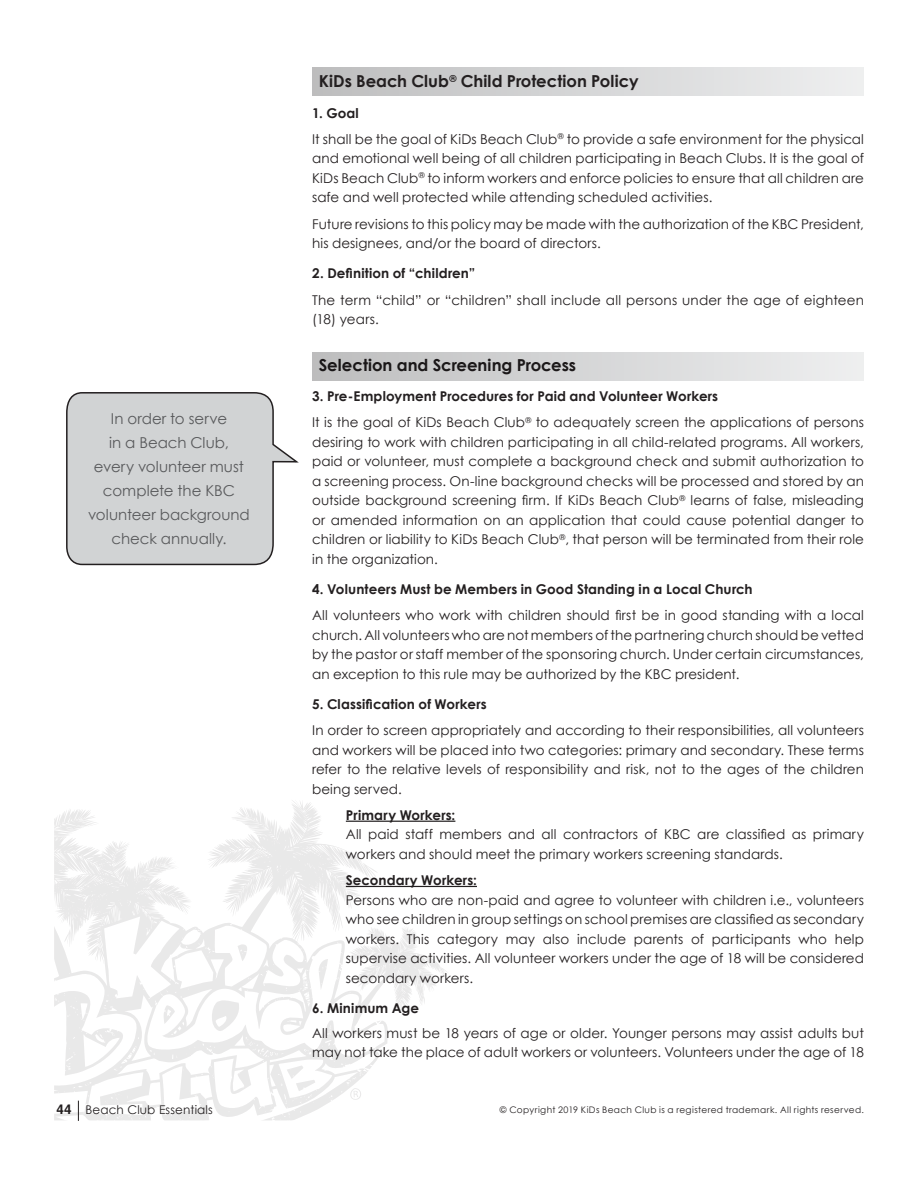
<style>
.page{position:relative;width:918px;height:1188px;background:#fff}
.page>*{position:absolute;margin:0;border:0;box-sizing:border-box;transform-origin:0 0}
.t1{font:700 16.5px "Century Gothic";letter-spacing:-.005em;color:#231f20}
.t2{font:15px/24px "Century Gothic";color:#58595b;text-align:center}
.t3{font:13.5px/19.5px "Century Gothic";letter-spacing:.005em;color:#231f20}
.t4{font:700 13.5px "Century Gothic";letter-spacing:.01em;color:#231f20}
.t5{font:12px "Century Gothic";letter-spacing:.01em;color:#231f20}
.t6{font:9px "Century Gothic";letter-spacing:.04em;color:#231f20}
.s1{font-weight:700}
.s2{font-family:"Helvetica";font-weight:700;font-size:13.5px}
</style>
<div class="page">
<svg style="left:54px;top:800px;width:336px;height:320px"></svg>
<svg style="left:82px;top:812px;width:17px;height:17px"></svg>
<svg style="left:70px;top:832px;width:6px;height:4px"></svg>
<svg style="left:331px;top:846px;width:16px;height:22px"></svg>
<svg style="left:125px;top:861px;width:5px;height:7px"></svg>
<svg style="left:214px;top:853px;width:35px;height:14px"></svg>
<svg style="left:71px;top:876px;width:5px;height:3px"></svg>
<svg style="left:364px;top:863px;width:14px;height:17px"></svg>
<svg style="left:174px;top:898px;width:9px;height:14px"></svg>
<svg style="left:225px;top:896px;width:26px;height:21px"></svg>
<svg style="left:57px;top:919px;width:14px;height:28px"></svg>
<svg style="left:292px;top:924px;width:2px;height:11px"></svg>
<svg style="left:238px;top:944px;width:10px;height:17px"></svg>
<svg style="left:87px;top:946px;width:17px;height:18px"></svg>
<svg style="left:303px;top:977px;width:4px;height:8px"></svg>
<svg style="left:209px;top:1000px;width:32px;height:32px"></svg>
<svg style="left:163px;top:1005px;width:12px;height:19px"></svg>
<svg style="left:315px;top:887px;width:134px;height:148px"></svg>
<svg style="left:363px;top:1068px;width:6px;height:4px"></svg>
<svg style="left:287px;top:1065px;width:28px;height:26px"></svg>
<svg style="left:347px;top:1087px;width:17px;height:15px"></svg>
<svg style="left:78px;top:1101px;width:1px;height:20px"></svg>
<svg style="left:66px;top:392px;width:233px;height:174px;background:#d1d3d3"></svg>
<div style="left:312px;top:68px;width:552px;height:27px;background:linear-gradient(to right,#bdbebf,#eeeff0)"></div>
<hr style="left:346px;top:821px;width:109px;height:1px;background:#231f20">
<hr style="left:346px;top:886px;width:131px;height:1px;background:#231f20">
<div style="left:312px;top:353px;width:552px;height:28px;background:linear-gradient(to right,#bdbebf,#eeeff0)"></div>
<p class="t2" style="left:88px;top:406px;width:163px">In order to serve<br>in a Beach Club, every volunteer must complete the KBC volunteer background check annually.</p>
<p class="t1" style="left:319px;top:71px;width:321px">KiDs Beach Club<sup>®</sup> Child Protection Policy</p>
<p class="t3" style="left:312px;top:99px;width:553px;line-height:26.2px"><span class="s1">1. Goal<br></span>It shall be the goal of KiDs Beach Club<sup>®</sup> to provide a safe environment for the physical</p>
<p class="t3" style="left:312px;top:148px;width:553px;text-align:justify">and emotional well being of all children participating in Beach Clubs. It is the goal of KiDs Beach Club<sup>®</sup> to inform workers and enforce policies to ensure that all children are safe and well protected while attending scheduled activities.</p>
<p class="t3" style="left:312px;top:214px;width:553px">Future revisions to this policy may be made with the authorization of the KBC President, his designees, and/or the board of directors.</p>
<p class="t4" style="left:312px;top:265px;width:165px">2. Definition of “children”</p>
<p class="t3" style="left:312px;top:290px;width:553px">The term “child” or “children” shall include all persons under the age of eighteen (18) years.</p>
<p class="t1" style="left:319px;top:354px;width:259px">Selection and Screening Process</p>
<p class="t3" style="left:312px;top:383px;width:553px;line-height:26.2px"><span class="s1">3. Pre-Employment Procedures for Paid and Volunteer Workers<br></span>It is the goal of KiDs Beach Club<sup>®</sup> to adequately screen the applications of persons</p>
<p class="t3" style="left:312px;top:432px;width:553px;text-align:justify">desiring to work with children participating in all child-related programs. All workers, paid or volunteer, must complete a background check and submit authorization to a screening process. On-line background checks will be processed and stored by an outside background screening firm. If KiDs Beach Club<sup>®</sup> learns of false, misleading or amended information on an application that could cause potential danger to children or liability to KiDs Beach Club<sup>®</sup>, that person will be terminated from their role in the organization.</p>
<p class="t4" style="left:312px;top:581px;width:442px">4. Volunteers Must be Members in Good Standing in a Local Church</p>
<p class="t3" style="left:312px;top:605px;width:553px;text-align:justify">All volunteers who work with children should first be in good standing with a local church. All volunteers who are not members of the partnering church should be vetted by the pastor or staff member of the sponsoring church. Under certain circumstances, an exception to this rule may be authorized by the KBC president.</p>
<p class="t4" style="left:312px;top:696px;width:176px">5. Classification of Workers</p>
<p class="t3" style="left:312px;top:720px;width:553px;text-align:justify">In order to screen appropriately and according to their responsibilities, all volunteers and workers will be placed into two categories: primary and secondary. These terms refer to the relative levels of responsibility and risk, not to the ages of the children being served.</p>
<p class="t4" style="left:346px;top:807px;width:111px">Primary Workers:</p>
<p class="t3" style="left:346px;top:825px;width:520px">All paid staff members and all contractors of KBC are classified as primary workers and should meet the primary workers screening standards.</p>
<p class="t4" style="left:346px;top:872px;width:133px">Secondary Workers:</p>
<p class="t3" style="left:346px;top:890px;width:520px;text-align:justify">Persons who are non-paid and agree to volunteer with children i.e., volunteers who see children in group settings on school premises are classified as secondary workers. This category may also include parents of participants who help supervise activities. All volunteer workers under the age of 18 will be considered secondary workers.</p>
<p class="t4" style="left:312px;top:1000px;width:109px">6. Minimum Age</p>
<p class="t3" style="left:312px;top:1023px;width:553px">All workers must be 18 years of age or older. Younger persons may assist adults but may not take the place of adult workers or volunteers. Volunteers under the age of 18</p>
<p class="t5" style="left:57px;top:1102px;width:158px"><span class="s2">44</span> Beach Club Essentials</p>
<p class="t6" style="left:500px;top:1104px;width:366px">© Copyright 2019 KiDs Beach Club is a registered trademark. All rights reserved.</p>
</div>
